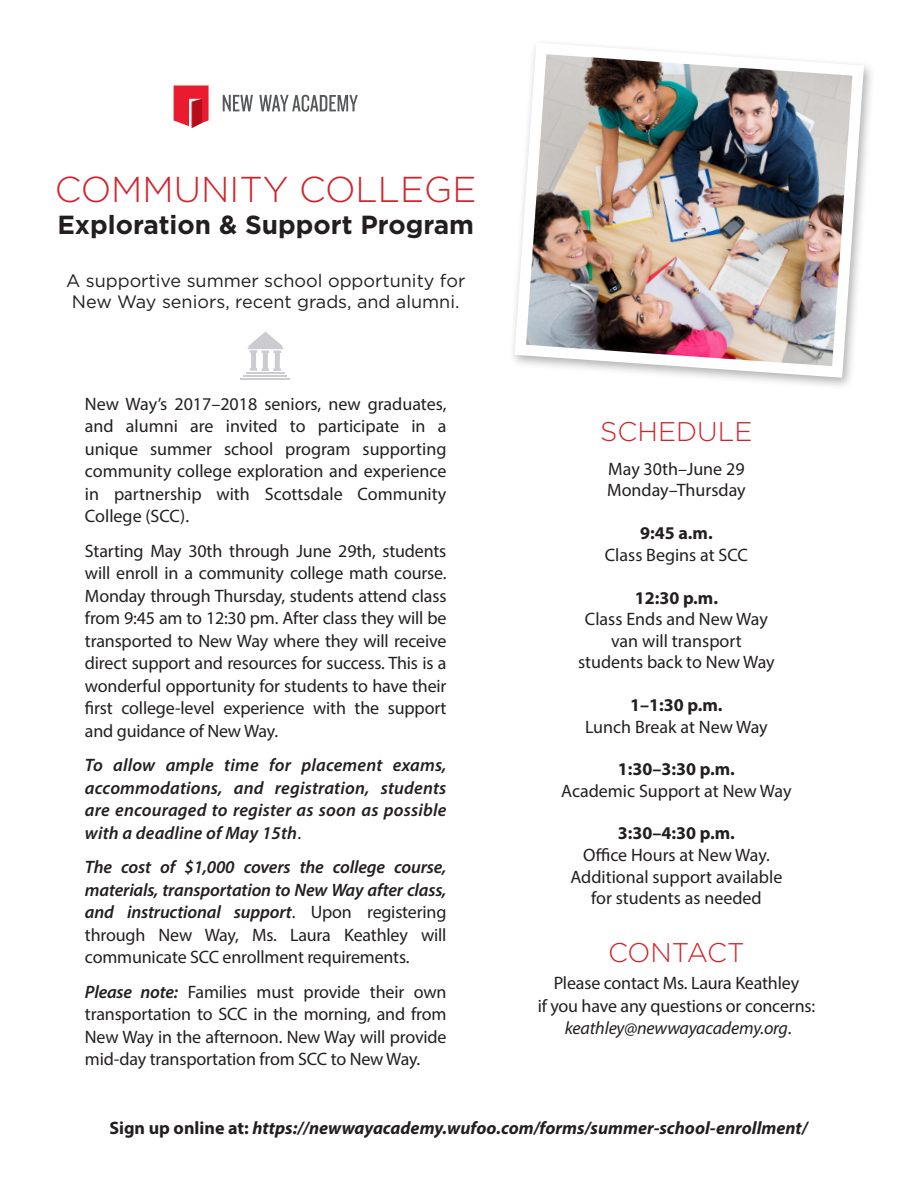
<style>
.page{position:relative;width:918px;height:1188px;background:#fff}
.page>*{position:absolute;margin:0;border:0;box-sizing:border-box;transform-origin:0 0}
.t1{font:300 36px "Gotham";color:#d1232a}
.t2{font:300 27px "Gotham";color:#d1232a}
.t3{font:700 26.1px "Gotham";color:#231f20}
.t4{font:18px/22.5px "Myriad Pro";letter-spacing:-.005em;color:#231f20;text-align:justify}
.t5{font:italic 600 18px/22.5px "Myriad Pro";letter-spacing:.005em;color:#231f20;text-align:justify}
.t6{font:italic 700 18px "Myriad Pro";color:#231f20}
.t7{font:18px/21.6px "Gotham";color:#231f20;text-align:center}
.t8{font:700 18px "Myriad Pro";color:#231f20}
.s1{font-weight:400;font-style:normal}
.s2{font-weight:600;font-style:italic}
.s3{font-style:italic}
.s4{font-style:normal}
</style>
<div class="page">
<img style="left:513px;top:43px;width:357px;height:340px">
<svg style="left:223px;top:95px;width:30px;height:16px"></svg>
<svg style="left:259px;top:95px;width:99px;height:17px"></svg>
<svg style="left:174px;top:86px;width:35px;height:42px"></svg>
<hr style="left:246px;top:372px;width:38px;height:2px;background:#646473">
<hr style="left:243px;top:375px;width:44px;height:2px;background:#646473">
<hr style="left:241px;top:378px;width:49px;height:2px;background:#646473">
<svg style="left:248px;top:331px;width:35px;height:40px"></svg>
<h1 class="t1" style="left:55px;top:167px;width:423px">COMMUNITY COLLEGE</h1>
<h3 class="t3" style="left:57px;top:207px;width:418px">Exploration &amp; Support Program</h3>
<p class="t7" style="left:66px;top:269px;width:401px">A supportive summer school opportunity for<br>New Way seniors, recent grads, and alumni.</p>
<p class="t4" style="left:85px;top:392px;width:363px">New Way’s 2017–2018 seniors, new graduates, and alumni are invited to participate in a unique summer school program supporting community college exploration and experience in partnership with Scottsdale Community College (SCC).</p>
<p class="t4" style="left:85px;top:539px;width:363px">Starting May 30th through June 29th, students will enroll in a community college math course.<br>Monday through Thursday, students attend class from 9:45 am to 12:30 pm. After class they will be transported to New Way where they will receive direct support and resources for success. This is a wonderful opportunity for students to have their first college-level experience with the support and guidance of New Way.</p>
<p class="t5" style="left:85px;top:754px;width:363px">To allow ample time for placement exams, accommodations, and registration, students are encouraged to register as soon as possible with a deadline of May 15th<span class="s1">.</span></p>
<p class="t5" style="left:85px;top:856px;width:363px">The cost of $1,000 covers the college course, materials, transportation to New Way after class, and instructional support<span class="s1">. Upon registering through New Way, Ms. Laura Keathley will communicate SCC enrollment requirements.</span></p>
<p class="t4" style="left:85px;top:980px;width:363px"><span class="s2">Please note:</span> Families must provide their own transportation to SCC in the morning, and from New Way in the afternoon. New Way will provide mid-day transportation from SCC to New Way.</p>
<h2 class="t2" style="left:600px;top:414px;width:154px">SCHEDULE</h2>
<p class="t4" style="left:607px;top:457px;width:140px;line-height:21.6px">May 30th–June 29<br>Monday–Thursday</p>
<p class="t8" style="left:640px;top:522px;width:74px">9:45 a.m.</p>
<p class="t4" style="left:605px;top:543px;width:145px">Class Begins at SCC</p>
<p class="t8" style="left:635px;top:586px;width:85px">12:30 p.m.</p>
<p class="t4" style="left:578px;top:608px;width:198px;line-height:21.6px;text-align:center">Class Ends and New Way van will transport students back to New Way</p>
<p class="t8" style="left:630px;top:693px;width:94px">1–1:30 p.m.</p>
<p class="t4" style="left:585px;top:715px;width:184px">Lunch Break at New Way</p>
<p class="t8" style="left:618px;top:757px;width:118px">1:30–3:30 p.m.</p>
<p class="t4" style="left:561px;top:779px;width:232px">Academic Support at New Way</p>
<p class="t8" style="left:618px;top:822px;width:118px">3:30–4:30 p.m.</p>
<p class="t4" style="left:570px;top:844px;width:214px;line-height:21.6px;text-align:center">Office Hours at New Way.<br>Additional support available for students as needed</p>
<h2 class="t2" style="left:608px;top:935px;width:138px">CONTACT</h2>
<p class="t4" style="left:538px;top:972px;width:279px;text-align:center">Please contact Ms. Laura Keathley<br>if you have any questions or concerns: <span class="s3">keathley@newwayacademy.org</span>.</p>
<p class="t6" style="left:109px;top:1116px;width:700px"><span class="s4">Sign up online at:</span> https://newwayacademy.wufoo.com/forms/summer-school-enrollment/</p>
</div>
